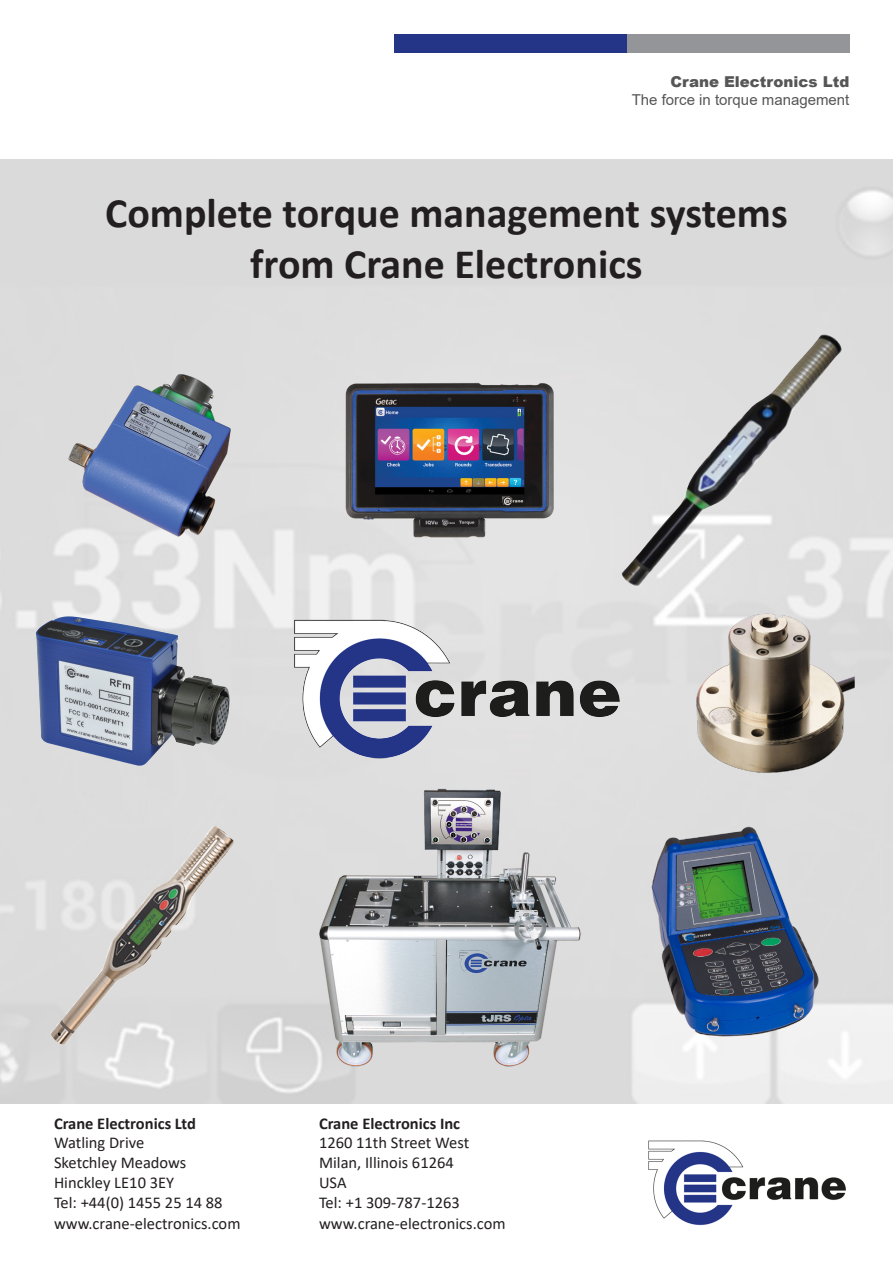
<style>
.page{position:relative;width:893px;height:1263px;background:#fff}
.page>*{position:absolute;margin:0;border:0;box-sizing:border-box;transform-origin:0 0}
.t1{font:700 42px "Calibri";color:#231f20}
.t2{font:16.5px "Calibri";color:#231f20}
.t3{font:700 16.5px "Calibri";color:#231f20}
.t4{font:15px "Arial";color:#575656}
.t5{font:900 15px "Arial";color:#575656}
</style>
<div class="page">
<div style="left:395px;top:34px;width:232px;height:18px;background:#243587"></div>
<div style="left:627px;top:34px;width:222px;height:18px;background:#939598"></div>
<img style="left:0;top:159px;width:893px;height:945px">
<img style="left:283px;top:608px;width:345px;height:166px">
<img style="left:329px;top:373px;width:239px;height:177px">
<img style="left:631px;top:811px;width:197px;height:243px">
<img style="left:50px;top:825px;width:184px;height:219px">
<img style="left:621px;top:334px;width:221px;height:253px">
<img style="left:305px;top:774px;width:283px;height:303px">
<img style="left:36px;top:616px;width:194px;height:150px">
<img style="left:688px;top:603px;width:166px;height:179px">
<img style="left:54px;top:368px;width:192px;height:182px">
<img style="left:648px;top:1140px;width:198px;height:86px">
<p class="t5" style="left:670px;top:71px;width:180px">Crane Electronics Ltd</p>
<p class="t4" style="left:632px;top:89px;width:219px">The force in torque management</p>
<p class="t1" style="left:105px;top:183px;width:684px">Complete torque management systems</p>
<p class="t1" style="left:250px;top:234px;width:394px">from Crane Electronics</p>
<p class="t3" style="left:54px;top:1111px;width:144px">Crane Electronics Ltd</p>
<p class="t2" style="left:54px;top:1131px;width:92px">Watling Drive</p>
<p class="t2" style="left:54px;top:1151px;width:134px">Sketchley Meadows</p>
<p class="t2" style="left:54px;top:1171px;width:122px">Hinckley LE10 3EY</p>
<p class="t2" style="left:54px;top:1191px;width:170px">Tel: +44(0) 1455 25 14 88</p>
<p class="t2" style="left:54px;top:1212px;width:188px">www.crane-electronics.com</p>
<p class="t3" style="left:319px;top:1111px;width:143px">Crane Electronics Inc</p>
<p class="t2" style="left:319px;top:1131px;width:152px">1260 11th Street West</p>
<p class="t2" style="left:319px;top:1151px;width:136px">Milan, Illinois 61264</p>
<p class="t2" style="left:319px;top:1171px;width:29px">USA</p>
<p class="t2" style="left:319px;top:1191px;width:142px">Tel: +1 309-787-1263</p>
<p class="t2" style="left:319px;top:1212px;width:188px">www.crane-electronics.com</p>
</div>
